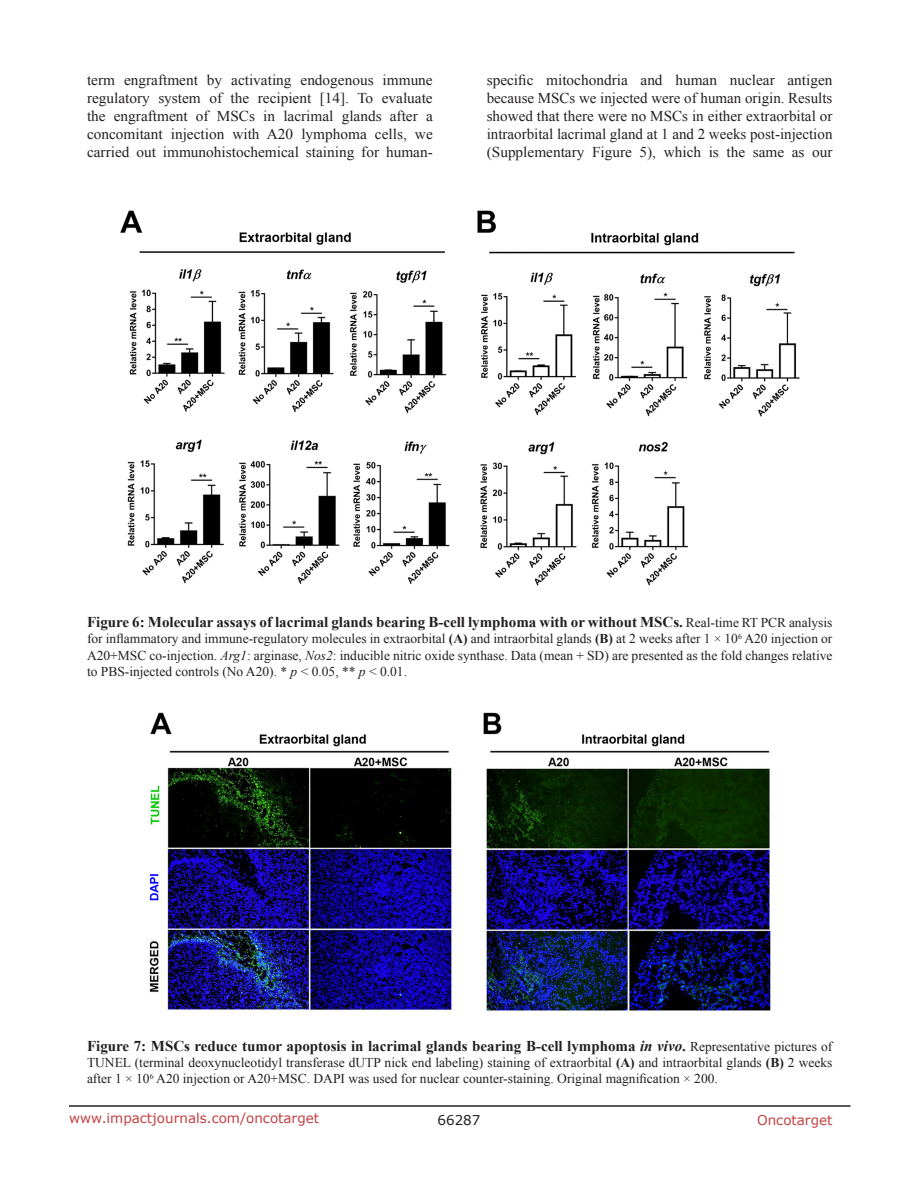
<style>
.page{position:relative;width:918px;height:1188px;background:#fff}
.page>*{position:absolute;margin:0;border:0;box-sizing:border-box;transform-origin:0 0}
.BodyText{font:15px/18px "Times New Roman";color:#231f20;text-align:justify}
.figuretext{font:700 15px "Times New Roman";color:#231f20}
.figuretext-2{font:13.5px/16.2px "Times New Roman";color:#231f20;text-align:justify}
.t1{font:13.5px "Verdana";color:#c24141}
.t2{font:13.5px "Verdana";color:#231f20}
.s1{font-weight:400;font-size:13.5px}
.s2{font-weight:700}
.s3{font-style:italic}
</style>
<div class="page">
<hr style="left:69px;top:1105px;width:781px;height:2px;background:#231f20">
<img style="left:120px;top:210px;width:680px;height:376px">
<img style="left:149px;top:712px;width:622px;height:299px">
<p class="BodyText" style="left:87px;top:71px;width:347px">term engraftment by activating endogenous immune regulatory system of the recipient [14]. To evaluate the engraftment of MSCs in lacrimal glands after a concomitant injection with A20 lymphoma cells, we carried out immunohistochemical staining for human-</p>
<p class="BodyText" style="left:487px;top:71px;width:347px">specific mitochondria and human nuclear antigen because MSCs we injected were of human origin. Results showed that there were no MSCs in either extraorbital or intraorbital lacrimal gland at 1 and 2 weeks post-injection (Supplementary Figure 5), which is the same as our</p>
<p class="figuretext" style="left:87px;top:612px;width:747px">Figure 6: Molecular assays of lacrimal glands bearing B-cell lymphoma with or without MSCs. <span class="s1">Real-time RT PCR analysis</span></p>
<p class="figuretext-2" style="left:87px;top:631px;width:747px">for inflammatory and immune-regulatory molecules in extraorbital <span class="s2">(A)</span> and intraorbital glands <span class="s2">(B)</span> at 2 weeks after 1 × 10<sup>6</sup> A20 injection or A20+MSC co-injection. <span class="s3">Arg1</span>: arginase, <span class="s3">Nos2</span>: inducible nitric oxide synthase. Data (mean + SD) are presented as the fold changes relative to PBS-injected controls (No A20). * <span class="s3">p</span> &lt; 0.05, ** <span class="s3">p</span> &lt; 0.01.</p>
<p class="figuretext" style="left:87px;top:1035px;width:747px">Figure 7: MSCs reduce tumor apoptosis in lacrimal glands bearing B-cell lymphoma <span class="s3">in vivo</span>. <span class="s1">Representative pictures of</span></p>
<p class="figuretext-2" style="left:87px;top:1054px;width:747px">TUNEL (terminal deoxynucleotidyl transferase dUTP nick end labeling) staining of extraorbital <span class="s2">(A)</span> and intraorbital glands <span class="s2">(B)</span> 2 weeks after 1 × 10<sup>6</sup> A20 injection or A20+MSC. DAPI was used for nuclear counter-staining. Original magnification × 200.</p>
<p class="t1" style="left:69px;top:1109px;width:252px">www.impactjournals.com/oncotarget</p>
<p class="t2" style="left:438px;top:1111px;width:44px">66287</p>
<p class="t1" style="left:757px;top:1111px;width:77px">Oncotarget</p>
</div>
